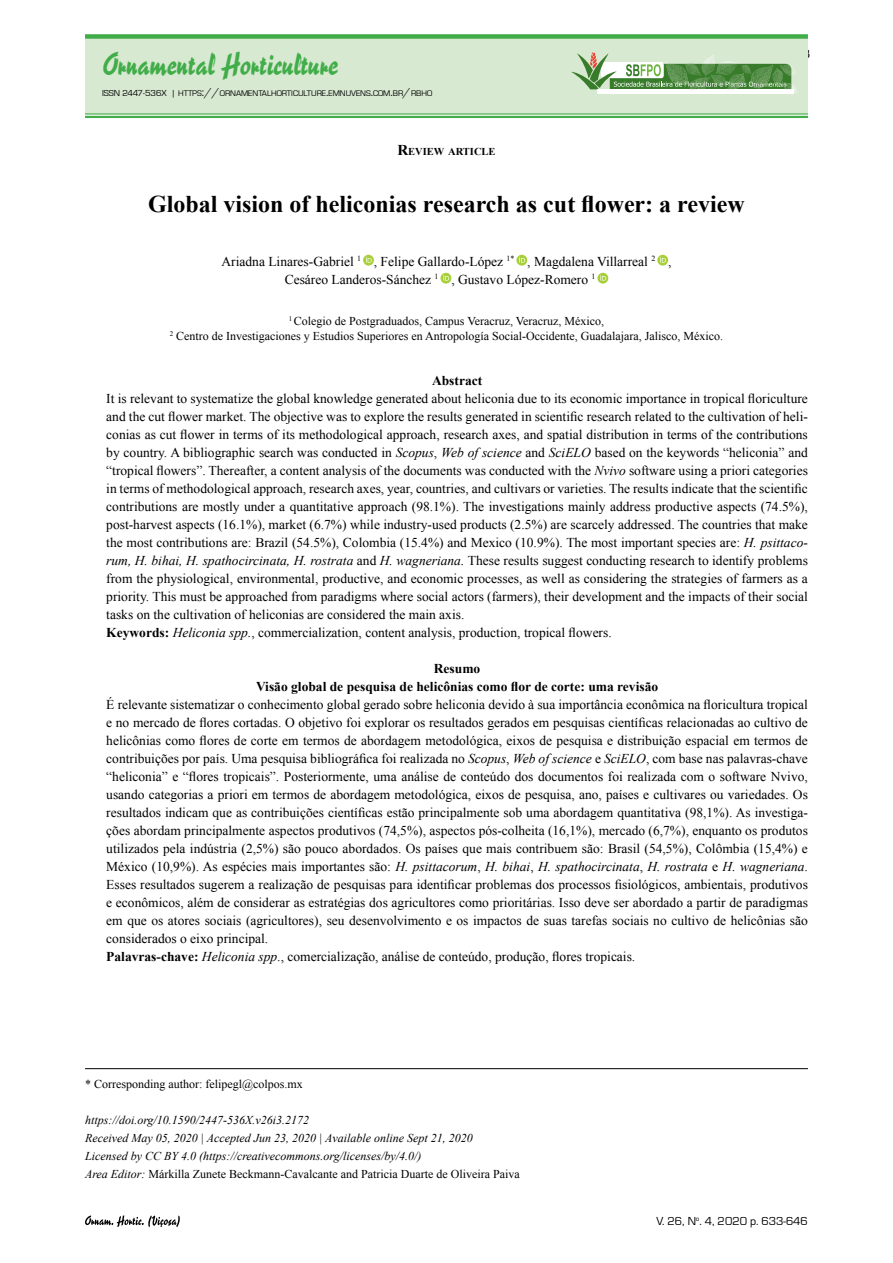
<style>
.page{position:relative;width:893px;height:1263px;background:#fff}
.page>*{position:absolute;margin:0;border:0;box-sizing:border-box;transform-origin:0 0}
.t1{font:29.25px "Reporter Two";color:#41ad49}
.t2{font:700 24px "Times New Roman";color:#000}
.t3{font:13.5px/18px "Times New Roman";color:#000}
.t4{font:700 13.5px/18px "Times New Roman";color:#000;text-align:center}
.t5{font:italic 12px/18px "Times New Roman";color:#000}
.t6{font:12px/14.4px "Times New Roman";color:#000;text-align:center}
.t7{font:12px "Eurostar";color:#000}
.t8{font:700 10.5px "Times New Roman";color:#000}
.t9{font:8.4px "Eurostar";color:#000}
.s1{font-size:9px}
.s2{font-size:12px}
.s3{font-size:15px}
.s4{font-style:italic}
.s5{font-weight:700}
.s6{font-style:normal}
</style>
<div class="page">
<svg style="left:85px;top:1215px;width:95px;height:12px"></svg>
<hr style="left:85px;top:1068px;width:723px;height:1px;background:#000">
<div style="left:85px;top:36px;width:723px;height:78px;background:#d8e9d2"></div>
<div style="left:85px;top:34px;width:723px;height:5px;background:#41ad49"></div>
<hr style="left:85px;top:114px;width:723px;height:1px;background:#41ad49">
<hr style="left:85px;top:116px;width:723px;height:2px;background:#41ad49">
<div style="left:598px;top:89px;width:196px;height:5px;background:#fff"></div>
<svg style="left:571px;top:52px;width:226px;height:39px"></svg>
<img style="left:669px;top:68px;width:14px;height:5px">
<img style="left:755px;top:68px;width:23px;height:4px">
<div style="left:363px;top:255px;width:11px;height:11px;background:#a6cf38;border-radius:50%"></div>
<svg style="left:366px;top:257px;width:6px;height:6px"></svg>
<svg style="left:516px;top:255px;width:11px;height:11px"></svg>
<svg style="left:519px;top:257px;width:6px;height:6px"></svg>
<div style="left:657px;top:255px;width:11px;height:11px;background:#a6cf38;border-radius:50%"></div>
<svg style="left:660px;top:257px;width:6px;height:6px"></svg>
<svg style="left:441px;top:273px;width:10px;height:11px"></svg>
<svg style="left:443px;top:275px;width:6px;height:6px"></svg>
<svg style="left:597px;top:273px;width:11px;height:11px"></svg>
<svg style="left:600px;top:275px;width:6px;height:6px"></svg>
<h1 class="t1" style="left:102px;top:45px;width:238px">Ornamental Horticulture</h1>
<p class="t9" style="left:102px;top:88px;width:332px"><span class="s1">ISSN 2447-536X |</span> HTTPS<span class="s2">://</span>ORNAMENTALHORTICULTURE<span class="s2">.</span>EMNUVENS<span class="s2">.</span>COM<span class="s2">.</span>BR<span class="s2">/</span>RBHO</p>
<p class="t8" style="left:397px;top:144px;width:100px"><span class="s3">R</span>EVIEW ARTICLE</p>
<h2 class="t2" style="left:148px;top:187px;width:598px">Global vision of heliconias research as cut flower: a review</h2>
<p class="t3" style="left:285px;top:252px;width:388px;text-indent:-63px">Ariadna Linares-Gabriel <sup>1</sup> , Felipe Gallardo-López <sup>1*</sup> , Magdalena Villarreal <sup>2</sup> ,<br>Cesáreo Landeros-Sánchez <sup>1</sup> , Gustavo López-Romero <sup>1</sup></p>
<p class="t6" style="left:170px;top:314px;width:555px"><sup>1</sup> Colegio de Postgraduados, Campus Veracruz, Veracruz, México,<br><sup>2</sup> Centro de Investigaciones y Estudios Superiores en Antropología Social-Occidente, Guadalajara, Jalisco, México.</p>
<p class="t4" style="left:432px;top:371px;width:52px">Abstract</p>
<p class="t3" style="left:106px;top:389px;width:703px">It is relevant to systematize the global knowledge generated about heliconia due to its economic importance in tropical floriculture and the cut flower market. The objective was to explore the results generated in scientific research related to the cultivation of heli&shy;conias as cut flower in terms of its methodological approach, research axes, and spatial distribution in terms of the contributions by country. A bibliographic search was conducted in <span class="s4">Scopus</span>, <span class="s4">Web of science</span> and <span class="s4">SciELO</span> based on the keywords “heliconia” and “tropical flowers”. Thereafter, a content analysis of the documents was conducted with the <span class="s4">Nvivo</span> software using a priori categories in terms of methodological approach, research axes, year, countries, and cultivars or varieties. The results indicate that the scientific contributions are mostly under a quantitative approach (98.1%). The investigations mainly address productive aspects (74.5%), post-harvest aspects (16.1%), market (6.7%) while industry-used products (2.5%) are scarcely addressed. The countries that make the most contributions are: Brazil (54.5%), Colombia (15.4%) and Mexico (10.9%). The most important species are: <span class="s4">H. psittaco&shy;rum, H. bihai, H. spathocircinata, H. rostrata</span> and <span class="s4">H. wagneriana.</span> These results suggest conducting research to identify problems from the physiological, environmental, productive, and economic processes, as well as considering the strategies of farmers as a priority. This must be approached from paradigms where social actors (farmers), their development and the impacts of their social tasks on the cultivation of heliconias are considered the main axis.<br><span class="s5">Keywords:</span> <span class="s4">Heliconia spp.</span>, commercialization, content analysis, production, tropical flowers.</p>
<p class="t4" style="left:256px;top:659px;width:404px">Resumo<br>Visão global de pesquisa de helicônias como flor de corte: uma revisão</p>
<p class="t3" style="left:106px;top:695px;width:703px">É relevante sistematizar o conhecimento global gerado sobre heliconia devido à sua importância econômica na floricultura tropical e no mercado de flores cortadas. O objetivo foi explorar os resultados gerados em pesquisas científicas relacionadas ao cultivo de helicônias como flores de corte em termos de abordagem metodológica, eixos de pesquisa e distribuição espacial em termos de contribuições por país. Uma pesquisa bibliográfica foi realizada no <span class="s4">Scopus</span>, <span class="s4">Web of science</span> e <span class="s4">SciELO</span>, com base nas palavras-chave “heliconia” e “flores tropicais”. Posteriormente, uma análise de conteúdo dos documentos foi realizada com o software Nvivo, usando categorias a priori em termos de abordagem metodológica, eixos de pesquisa, ano, países e cultivares ou variedades. Os resultados indicam que as contribuições científicas estão principalmente sob uma abordagem quantitativa (98,1%). As investiga&shy;ções abordam principalmente aspectos produtivos (74,5%), aspectos pós-colheita (16,1%), mercado (6,7%), enquanto os produtos utilizados pela indústria (2,5%) são pouco abordados. Os países que mais contribuem são: Brasil (54,5%), Colômbia (15,4%) e México (10,9%). As espécies mais importantes são: <span class="s4">H. psittacorum</span>, <span class="s4">H. bihai</span>, <span class="s4">H. spathocircinata</span>, <span class="s4">H. rostrata</span> e <span class="s4">H. wagneriana</span>.<br>Esses resultados sugerem a realização de pesquisas para identificar problemas dos processos fisiológicos, ambientais, produtivos e econômicos, além de considerar as estratégias dos agricultores como prioritárias. Isso deve ser abordado a partir de paradigmas em que os atores sociais (agricultores), seu desenvolvimento e os impactos de suas tarefas sociais no cultivo de helicônias são considerados o eixo principal.<br><span class="s5">Palavras-chave:</span> <span class="s4">Heliconia spp</span>., comercialização, análise de conteúdo, produção, flores tropicais.</p>
<p class="t6" style="left:85px;top:1076px;width:219px">* Corresponding author: felipegl@colpos.mx</p>
<p class="t5" style="left:85px;top:1110px;width:436px">https://doi.org/10.1590/2447-536X.v26i3.2172<br>Received May 05, 2020 | Accepted Jun 23, 2020 | Available online Sept 21, 2020<br>Licensed by CC BY 4.0 (https://creativecommons.org/licenses/by/4.0/)<br>Area Editor: <span class="s6">Márkilla Zunete Beckmann-Cavalcante and Patricia Duarte de Oliveira Paiva</span></p>
<p class="t7" style="left:656px;top:1213px;width:153px">V. 26, N<sup>o</sup>. 4, 2020 p. 633-646</p>
</div>
